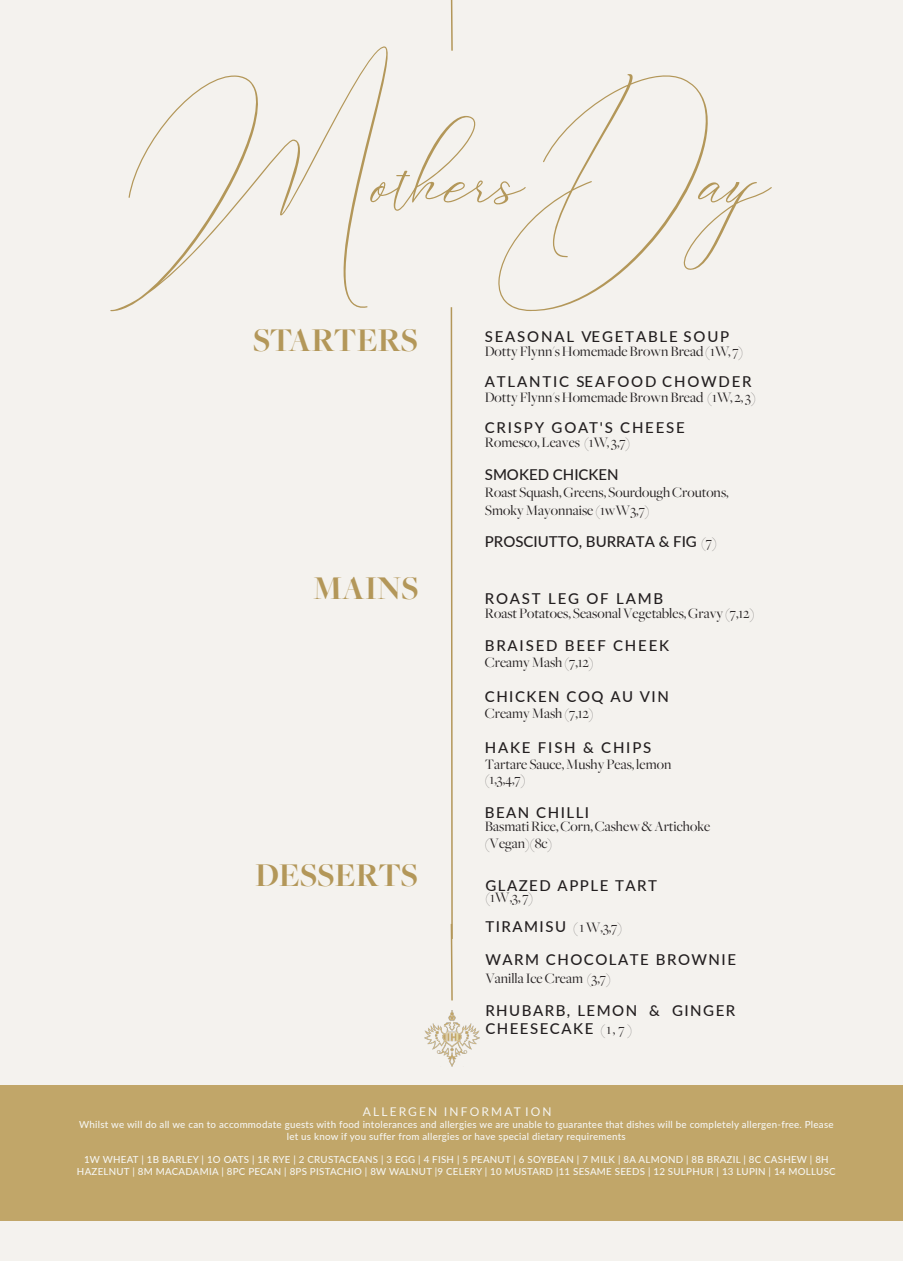
<style>
.page{position:relative;width:903px;height:1261px;background:#f4f2ee}
.page>*{position:absolute;margin:0;border:0;box-sizing:border-box;transform-origin:0 0}
.t1{font:101.55px "galisha";color:#b39759}
.t2{font:700 34.5px "Freight Big";color:#b39759}
.t3{font:700 34.5px "Freight Big";letter-spacing:-.02em;color:#b39759}
.t4{font:15px/15.1px "Freight Big";color:#231f20}
.t5{font:500 15px/10.9px "Lato";letter-spacing:.1em;color:#231f20}
.t6{font:500 15px/16.2px "Lato";letter-spacing:.12em;color:#231f20}
.t7{font:500 15px "Lato";color:#231f20}
.t8{font:12px "Lato";letter-spacing:.175em;color:#f5f5f1}
.t9{font:500 9.75px/11.2px "Lato";letter-spacing:.025em;color:#f5f5f1;text-align:center}
.s1{font-family:"Lato";font-weight:500}
.s2{font-family:"Freight Big";font-weight:400}
</style>
<div class="page">
<div style="left:1px;top:1085px;width:902px;height:136px;background:#c1a669"></div>
<img style="left:424px;top:1011px;width:55px;height:55px">
<svg style="left:450px;top:307px;width:3px;height:694px"></svg>
<svg style="left:450px;top:0;width:3px;height:51px"></svg>
<p class="t1" style="left:113px;top:108px;width:711px">MothersDay</p>
<p class="t4" style="left:485px;top:331px;width:260px;line-height:13.5px"><span class="s1">SEASONAL VEGETABLE SOUP<br></span>Dotty Flynn's Homemade Brown Bread (1W, 7)</p>
<p class="t4" style="left:485px;top:375px;width:272px"><span class="s1">ATLANTIC SEAFOOD CHOWDER<br></span>Dotty Flynn's Homemade Brown Bread (1W, 2, 3)</p>
<p class="t4" style="left:485px;top:422px;width:201px;line-height:14px"><span class="s1">CRISPY GOAT'S CHEESE<br></span>Romesco, Leaves (1W, 3,7)</p>
<p class="t4" style="left:485px;top:466px;width:245px;line-height:17.9px"><span class="s1">SMOKED CHICKEN<br></span>Roast Squash, Greens, Sourdough Croutons,<br>Smoky Mayonnaise (1wW3,7)</p>
<p class="t7" style="left:485px;top:530px;width:233px">PROSCIUTTO, BURRATA &amp; FIG <span class="s2">(7)</span></p>
<p class="t3" style="left:253px;top:321px;width:167px">STARTERS</p>
<p class="t2" style="left:313px;top:569px;width:107px">MAINS</p>
<p class="t2" style="left:255px;top:856px;width:165px">DESSERTS</p>
<p class="t4" style="left:485px;top:592px;width:271px;line-height:14.7px"><span class="s1">ROAST LEG OF LAMB<br></span>Roast Potatoes, Seasonal Vegetables, Gravy (7,12)</p>
<p class="t6" style="left:485px;top:636px;width:186px">BRAISED BEEF CHEEK<br><span class="s2">Creamy Mash (7,12)</span></p>
<p class="t4" style="left:485px;top:690px;width:186px"><span class="s1">CHICKEN COQ AU VIN<br></span>Creamy Mash (7,12)</p>
<p class="t4" style="left:485px;top:741px;width:188px"><span class="s1">HAKE FISH &amp; CHIPS<br></span>Tartare Sauce, Mushy Peas, lemon (1,3,4,7)</p>
<p class="t4" style="left:485px;top:806px;width:227px;line-height:13.8px"><span class="s1">BEAN CHILLI<br></span>Basmati Rice, Corn, Cashew &amp; Artichoke</p>
<p class="t4" style="left:485px;top:836px;width:69px">(Vegan)(8c)</p>
<p class="t5" style="left:485px;top:879px;width:173px">GLAZED APPLE TART <span class="s2">(1W,3, 7)</span></p>
<p class="t5" style="left:485px;top:909px;width:252px;line-height:33px">TIRAMISU <span class="s2">(1W,3,7)<br></span>WARM CHOCOLATE BROWNIE</p>
<p class="t4" style="left:485px;top:970px;width:127px">Vanilla Ice Cream (3,7)</p>
<p class="t5" style="left:485px;top:1000px;width:251px;line-height:18px">RHUBARB, LEMON &amp; GINGER<br>CHEESECAKE <span class="s2">(1,7)</span></p>
<p class="t8" style="left:363px;top:1105px;width:190px">ALLERGEN INFORMAT ION</p>
<p class="t9" style="left:79px;top:1118px;width:756px">Whilst we will do all we can to accommodate guests with food intolerances and allergies we are unable to guarantee that dishes will be completely allergen-free. Please let us know if you suffer from allergies or have special dietary requirements</p>
<p class="t9" style="left:77px;top:1153px;width:760px;line-height:11.7px">1W WHEAT | 1B BARLEY | 1O OATS | 1R RYE | 2 CRUSTACEANS | 3 EGG | 4 FISH | 5 PEANUT | 6 SOYBEAN | 7 MILK | 8A ALMOND | 8B BRAZIL | 8C CASHEW | 8H<br>HAZELNUT | 8M MACADAMIA | 8PC PECAN | 8PS PISTACHIO | 8W WALNUT |9 CELERY | 10 MUSTARD |11 SESAME SEEDS | 12 SULPHUR | 13 LUPIN | 14 MOLLUSC</p>
</div>
